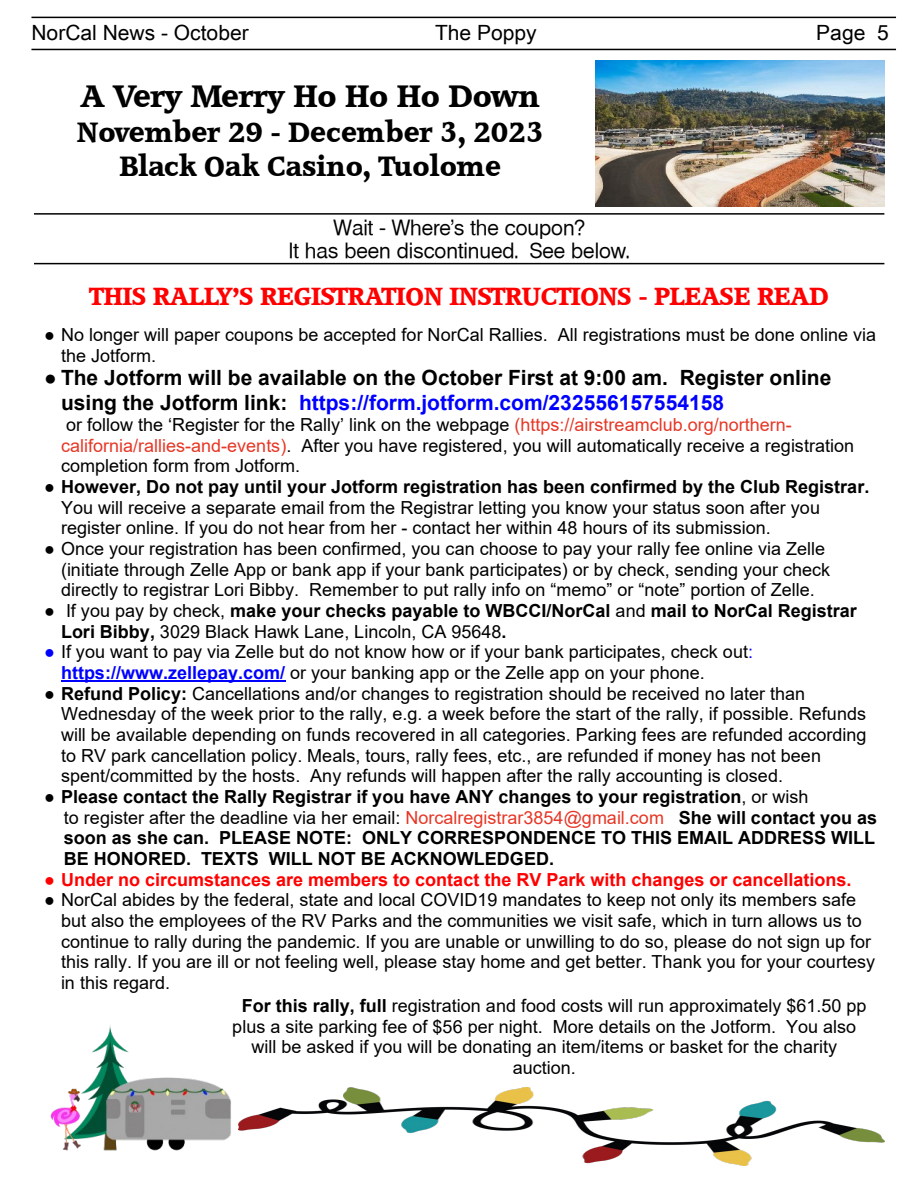
<style>
.page{position:relative;width:918px;height:1188px;background:#fff}
.page>*{position:absolute;margin:0;border:0;box-sizing:border-box;transform-origin:0 0}
.t1{font:30px "Accord SF Bold";color:#000}
.t2{font:27px/34.2px "Accord SF Bold";color:#000;text-align:center}
.t3{font:24px "Accord SF Bold";color:#f00}
.t4{font:700 21px/24.2px "Arial";color:#000}
.t5{font:21px/23.4px "Basic Sans SF";color:#000;text-align:center}
.t6{font:21px "Arial Unicode MS";color:#000}
.t7{font:18px/20.7px "Arial";color:#000}
.t8{font:700 18px/20.7px "Arial";color:#000}
.t9{font:700 18px "Arial";color:#f00}
.s1{font-family:"Times New Roman"}
.s2{color:#00f}
.s3{color:#e63726}
.s4{font-weight:700}
.s5{font-family:"Times New Roman";font-weight:700}
.s6{font-weight:400}
.s7{font-family:"Times New Roman";color:#00f}
.s8{font-weight:700;color:#00f}
.s9{font-family:"Times New Roman";font-weight:400}
.s10{font-weight:400;color:#e63726}
</style>
<div class="page">
<hr style="left:31px;top:17px;width:865px;height:1px;background:#000">
<hr style="left:31px;top:49px;width:865px;height:1px;background:#000">
<hr style="left:61px;top:680px;width:224px;height:2px;background:#00f">
<hr style="left:34px;top:213px;width:850px;height:2px;background:#000">
<hr style="left:34px;top:263px;width:850px;height:1px;background:#000">
<img style="left:50px;top:1025px;width:181px;height:126px">
<img style="left:595px;top:60px;width:289px;height:147px">
<img style="left:239px;top:1087px;width:645px;height:78px">
<p class="t6" style="left:31px;top:25px;width:219px">NorCal News - October</p>
<p class="t6" style="left:435px;top:25px;width:103px">The Poppy</p>
<p class="t6" style="left:816px;top:25px;width:74px">Page 5</p>
<h1 class="t1" style="left:81px;top:81px;width:461px">A Very Merry Ho Ho Ho Down</h1>
<h2 class="t2" style="left:77px;top:116px;width:468px">November 29 - December 3, 2023<br>Black Oak Casino, Tuolome</h2>
<p class="t5" style="left:289px;top:216px;width:342px">Wait - Where’s the coupon?<br>It has been discontinued. See below.</p>
<h3 class="t3" style="left:90px;top:284px;width:741px">THIS RALLY’S REGISTRATION INSTRUCTIONS - PLEASE READ</h3>
<p class="t7" style="left:61px;top:326px;width:817px;text-indent:-17px"><span class="s1">●</span> No longer will paper coupons be accepted for NorCal Rallies. All registrations must be done online via the Jotform.</p>
<p class="t4" style="left:61px;top:368px;width:772px;text-indent:-17px"><span class="s1">●</span> The Jotform will be available on the October First at 9:00 am. Register online using the Jotform link: <span class="s2">https://form.jotform.com/232556157554158</span></p>
<p class="t7" style="left:61px;top:416px;width:795px">or follow the ‘Register for the Rally’ link on the webpage <span class="s3">(https://airstreamclub.org/northern&shy;california/rallies-and-events)</span>. After you have registered, you will automatically receive a registration completion form from Jotform.</p>
<p class="t7" style="left:61px;top:478px;width:810px;text-indent:-17px"><span class="s1">●</span> <span class="s4">However, Do not pay until your Jotform registration has been confirmed by the Club Registrar.<br></span>You will receive a separate email from the Registrar letting you know your status soon after you register online. If you do not hear from her - contact her within 48 hours of its submission.</p>
<p class="t7" style="left:61px;top:540px;width:771px;text-indent:-17px"><span class="s5">●</span> Once your registration has been confirmed, you can choose to pay your rally fee online via Zelle (initiate through Zelle App or bank app if your bank participates) or by check, sending your check directly to registrar Lori Bibby. Remember to put rally info on “memo” or “note” portion of Zelle.</p>
<p class="t8" style="left:61px;top:602px;width:797px;text-indent:-17px"><span class="s1">●</span> <span class="s6">If you pay by check,</span> make your checks payable to WBCCI/NorCal <span class="s6">and</span> mail to NorCal Registrar<br>Lori Bibby, <span class="s6">3029 Black Hawk Lane, Lincoln, CA 95648</span>.</p>
<p class="t7" style="left:61px;top:643px;width:694px;text-indent:-17px"><span class="s7">●</span> If you want to pay via Zelle but do not know how or if your bank participates, check out<span class="s2">: </span><span class="s8">https://www.zellepay.com/</span> or your banking app or the Zelle app on your phone.</p>
<p class="t7" style="left:61px;top:685px;width:807px;text-indent:-17px"><span class="s1">●</span> <span class="s4">Refund Policy:</span> Cancellations and/or changes to registration should be received no later than Wednesday of the week prior to the rally, e.g. a week before the start of the rally, if possible. Refunds will be available depending on funds recovered in all categories. Parking fees are refunded according to RV park cancellation policy. Meals, tours, rally fees, etc., are refunded if money has not been spent/committed by the hosts. Any refunds will happen after the rally accounting is closed.</p>
<p class="t8" style="left:64px;top:788px;width:815px;text-indent:-20px"><span class="s9">●</span> Please contact the Rally Registrar if you have ANY changes to your registration<span class="s6">, or wish<br>to register after the deadline via her email:</span> <span class="s10">Norcalregistrar3854@gmail.com</span> She will contact you as soon as she can. PLEASE NOTE: ONLY CORRESPONDENCE TO THIS EMAIL ADDRESS WILL BE HONORED. TEXTS WILL NOT BE ACKNOWLEDGED.</p>
<p class="t9" style="left:44px;top:873px;width:809px"><span class="s1">●</span> Under no circumstances are members to contact the RV Park with changes or cancellations.</p>
<p class="t7" style="left:61px;top:891px;width:816px;text-indent:-17px"><span class="s1">●</span> NorCal abides by the federal, state and local COVID19 mandates to keep not only its members safe but also the employees of the RV Parks and the communities we visit safe, which in turn allows us to continue to rally during the pandemic. If you are unable or unwilling to do so, please do not sign up for this rally. If you are ill or not feeling well, please stay home and get better. Thank you for your courtesy in this regard.</p>
<p class="t7" style="left:232px;top:997px;width:636px;text-align:center"><span class="s4">For this rally, full</span> registration and food costs will run approximately $61.50 pp plus a site parking fee of $56 per night. More details on the Jotform. You also will be asked if you will be donating an item/items or basket for the charity auction.</p>
</div>
